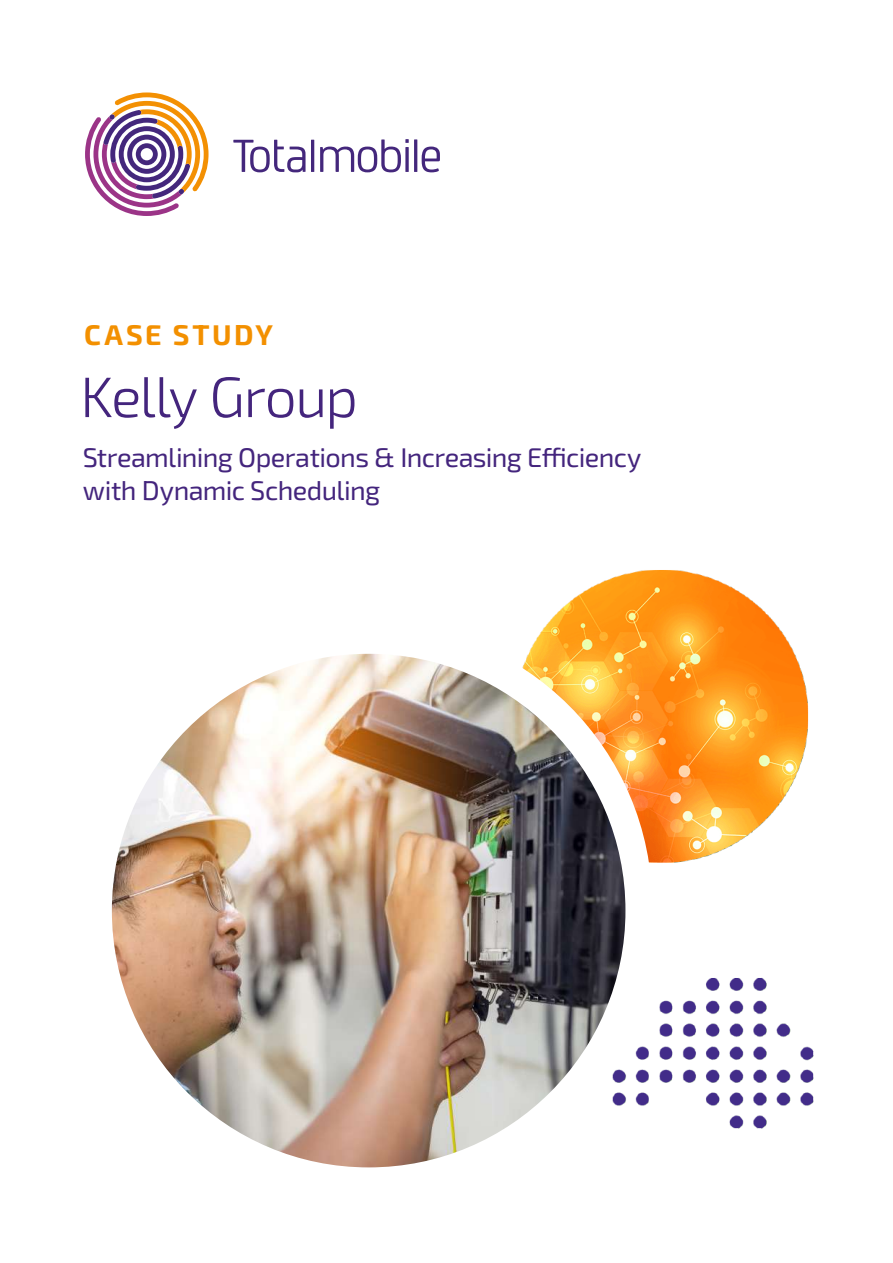
<style>
.page{position:relative;width:893px;height:1263px;background:#fff}
.page>*{position:absolute;margin:0;border:0;box-sizing:border-box;transform-origin:0 0}
.t1{font:300 57px "Exo 2";letter-spacing:-.03em;color:#44257d}
.t2{font:700 28.5px "Exo 2";letter-spacing:.095em;color:#f39000}
.t3{font:27px/33px "Exo 2";letter-spacing:-.02em;color:#44257d}
</style>
<div class="page">
<img style="left:522px;top:570px;width:287px;height:293px">
<img style="left:612px;top:977px;width:202px;height:152px">
<div style="left:85px;top:623px;width:567px;height:567px;background:#fff;border-radius:50%"></div>
<img style="left:112px;top:654px;width:513px;height:513px;border-radius:257px">
<svg style="left:85px;top:92px;width:124px;height:124px"></svg>
<svg style="left:320px;top:139px;width:89px;height:33px"></svg>
<hr style="left:311px;top:140px;width:3px;height:32px;background:#44277c">
<hr style="left:414px;top:139px;width:3px;height:33px;background:#44277c">
<svg style="left:422px;top:147px;width:18px;height:25px"></svg>
<svg style="left:233px;top:140px;width:73px;height:32px"></svg>
<p class="t2" style="left:84px;top:315px;width:190px">CASE STUDY</p>
<h1 class="t1" style="left:80px;top:357px;width:279px">Kelly Group</h1>
<p class="t3" style="left:83px;top:440px;width:560px">Streamlining Operations &amp; Increasing Efficiency with Dynamic Scheduling</p>
</div>
